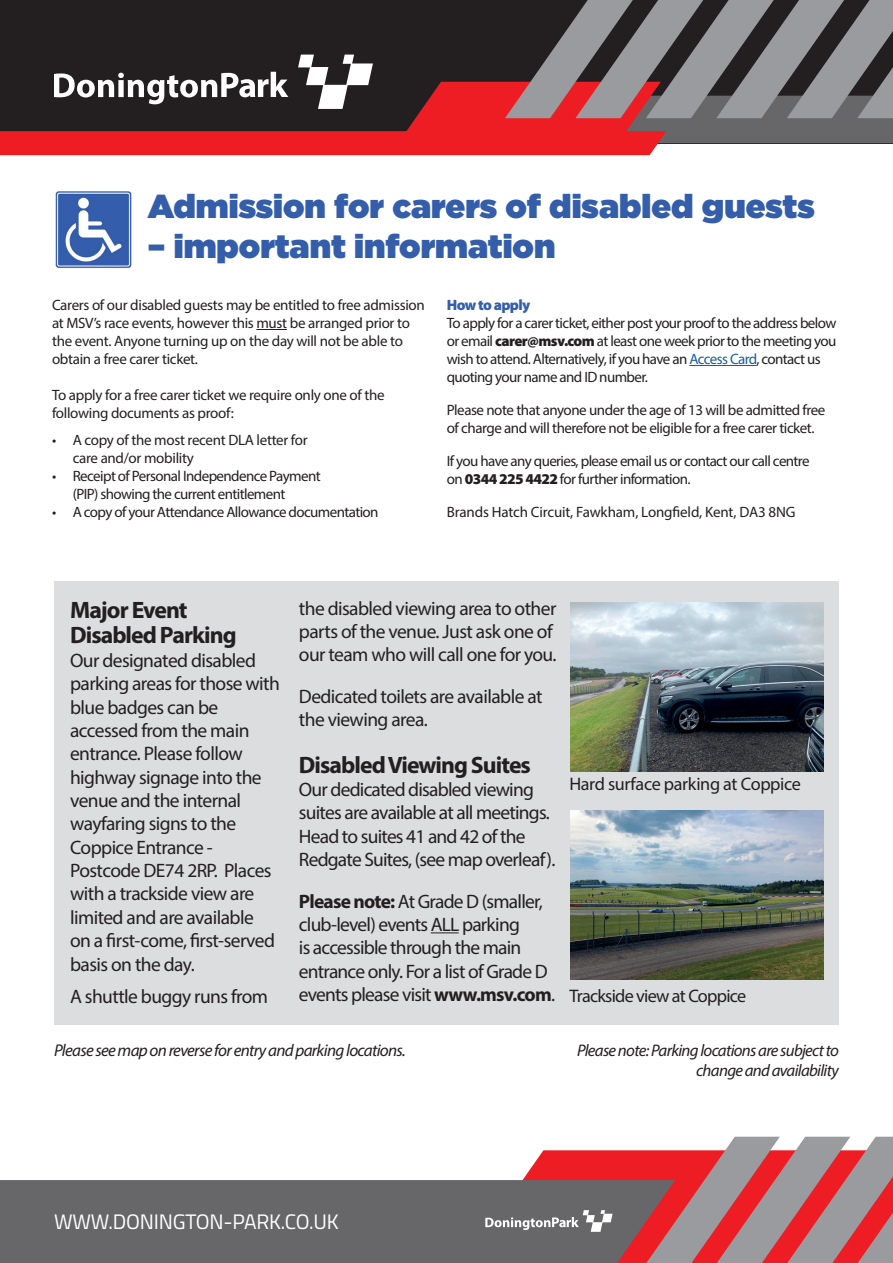
<style>
.page{position:relative;width:893px;height:1263px;background:#fff}
.page>*{position:absolute;margin:0;border:0;box-sizing:border-box;transform-origin:0 0}
.t1{font:33.15px "Gotham Ultra";color:#345daa}
.t2{font:700 23.85px/25.5px "Myriad Pro";letter-spacing:-.04em;color:#231f20}
.t3{font:21px "Titillium Web";letter-spacing:-.01em;color:#fff}
.t4{font:19.5px/23.4px "Myriad Pro";letter-spacing:-.03em;color:#231f20}
.t5{font:18.15px "Myriad Pro";letter-spacing:-.03em;color:#231f20}
.t6{font:italic 17.1px "Myriad Pro";letter-spacing:-.04em;color:#231f20}
.t7{font:italic 16.8px/20.1px "Myriad Pro";letter-spacing:-.04em;color:#231f20;text-align:right}
.t8{font:15px/18px "Myriad Pro";letter-spacing:-.03em;color:#231f20}
.t9{font:15px "Myriad Pro";letter-spacing:-.01em;color:#231f20}
.t10{font:900 15px "Myriad Pro";letter-spacing:-.04em;color:#345daa}
.s1{font-weight:900}
.s2{color:#175d9e}
.s3{font-weight:700}
</style>
<div class="page">
<svg style="left:522px;top:1150px;width:124px;height:30px;background:#ef3338"></svg>
<div style="left:0;top:1180px;width:646px;height:83px;background:#67676a"></div>
<svg style="left:485px;top:1210px;width:128px;height:22px"></svg>
<svg style="left:646px;top:1137px;width:247px;height:126px;background:#bc7175"></svg>
<svg style="left:0;top:0;width:893px;height:155px;background:#6b4648"></svg>
<div style="left:54px;top:581px;width:785px;height:444px;background:#dcdddf"></div>
<svg style="left:431px;top:932px;width:28px;height:1px"></svg>
<img style="left:570px;top:602px;width:254px;height:169px">
<img style="left:570px;top:811px;width:254px;height:169px">
<img style="left:55px;top:191px;width:77px;height:77px">
<hr style="left:256px;top:329px;width:31px;height:1px;background:#231f20">
<hr style="left:689px;top:365px;width:67px;height:1px;background:#175d9e">
<h1 class="t1" style="left:148px;top:187px;width:668px">Admission for carers of disabled guests</h1>
<h1 class="t1" style="left:148px;top:227px;width:409px">– important information</h1>
<p class="t8" style="left:52px;top:296px;width:374px">Carers of our disabled guests may be entitled to free admission at MSV’s race events, however this must be arranged prior to the event. Anyone turning up on the day will not be able to obtain a free carer ticket.</p>
<p class="t8" style="left:52px;top:386px;width:334px">To apply for a free carer ticket we require only one of the following documents as proof:</p>
<p class="t8" style="left:73px;top:430px;width:236px;text-indent:-21px">• A copy of the most recent DLA letter for care and/or mobility</p>
<p class="t8" style="left:73px;top:466px;width:249px;text-indent:-21px">• Receipt of Personal Independence Payment (PIP) showing the current entitlement</p>
<p class="t8" style="left:52px;top:502px;width:328px">• A copy of your Attendance Allowance documentation</p>
<p class="t10" style="left:447px;top:295px;width:85px">How to apply</p>
<p class="t8" style="left:447px;top:314px;width:391px">To apply for a carer ticket, either post your proof to the address below or email <span class="s1">carer@msv.com</span> at least one week prior to the meeting you wish to attend. Alternatively, if you have an <span class="s2">Access Card</span>, contact us quoting your name and ID number.</p>
<p class="t8" style="left:447px;top:401px;width:380px">Please note that anyone under the age of 13 will be admitted free of charge and will therefore not be eligible for a free carer ticket.</p>
<p class="t8" style="left:447px;top:452px;width:364px">If you have any queries, please email us or contact our call centre on <span class="s1">0344 225 4422</span> for further information.</p>
<p class="t9" style="left:447px;top:503px;width:350px">Brands Hatch Circuit, Fawkham, Longfield, Kent, DA3 8NG</p>
<h2 class="t2" style="left:70px;top:596px;width:168px">Major Event<br>Disabled Parking</h2>
<p class="t4" style="left:70px;top:648px;width:211px">Our designated disabled parking areas for those with blue badges can be accessed from the main entrance. Please follow highway signage into the venue and the internal wayfaring signs to the<br>Coppice Entrance -<br>Postcode DE74 2RP. Places with a trackside view are limited and are available<br>on a first-come, first-served basis on the day.</p>
<h3 class="t4" style="left:70px;top:984px;width:200px">A shuttle buggy runs from</h3>
<h3 class="t4" style="left:299px;top:596px;width:259px">the disabled viewing area to other parts of the venue. Just ask one of our team who will call one for you.</h3>
<h3 class="t4" style="left:299px;top:684px;width:245px">Dedicated toilets are available at the viewing area.</h3>
<h2 class="t2" style="left:299px;top:751px;width:234px">Disabled Viewing Suites</h2>
<h3 class="t4" style="left:299px;top:777px;width:258px">Our dedicated disabled viewing suites are available at all meetings.<br>Head to suites 41 and 42 of the Redgate Suites, (see map overleaf).</h3>
<h3 class="t4" style="left:299px;top:889px;width:258px"><span class="s3">Please note:</span> At Grade D (smaller, club-level) events ALL parking<br>is accessible through the main entrance only. For a list of Grade D events please visit <span class="s3">www.msv.com</span>.</h3>
<p class="t5" style="left:569px;top:773px;width:233px">Hard surface parking at Coppice</p>
<p class="t5" style="left:569px;top:984px;width:178px">Trackside view at Coppice</p>
<p class="t6" style="left:54px;top:1040px;width:353px">Please see map on reverse for entry and parking locations.</p>
<p class="t7" style="left:577px;top:1040px;width:263px">Please note: Parking locations are subject to change and availability</p>
<h3 class="t3" style="left:54px;top:1206px;width:286px">WWW.DONINGTON-PARK.CO.UK</h3>
</div>
